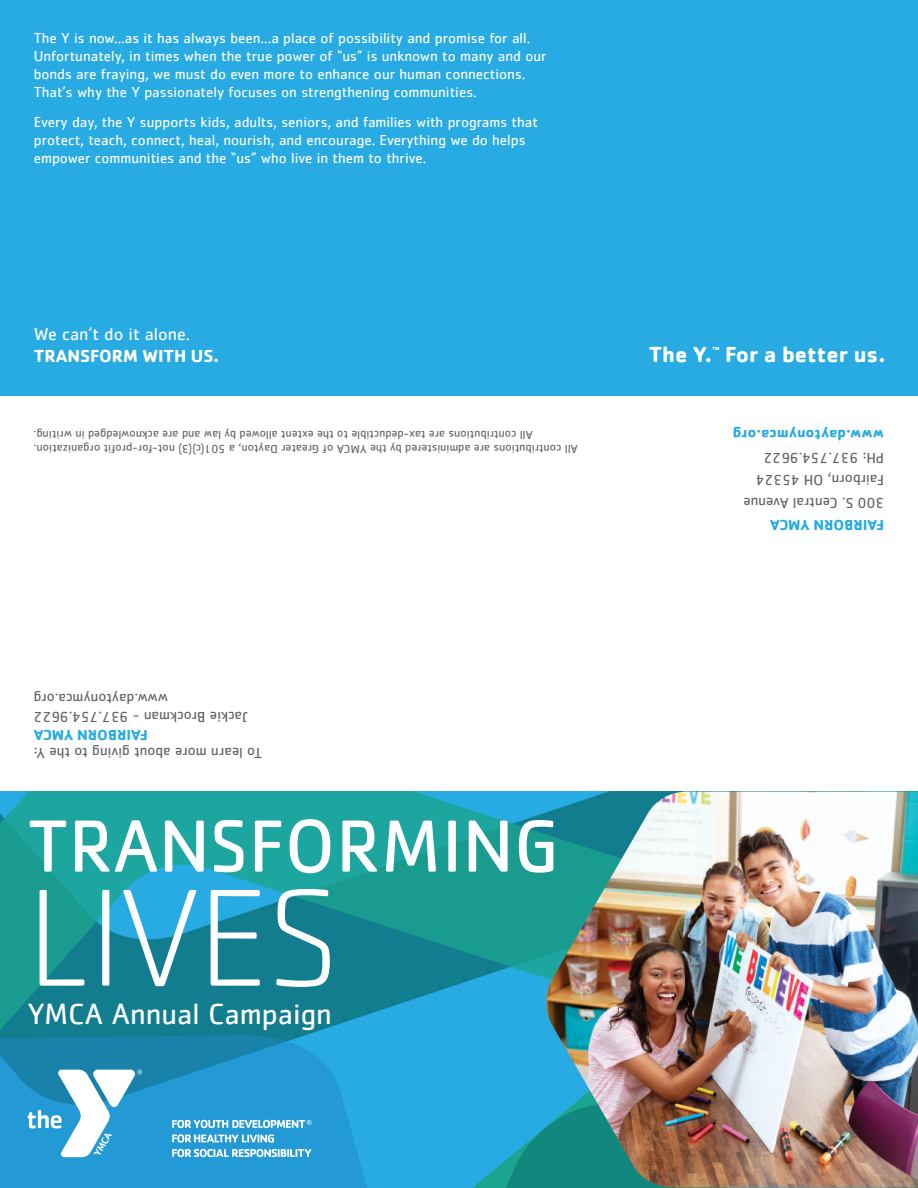
<style>
.page{position:relative;width:918px;height:1188px;background:#fff}
.page>*{position:absolute;margin:0;border:0;box-sizing:border-box;transform-origin:0 0}
.t1{font:200 143.25px "Cachet Pro";color:#fff}
.t2{font:76.5px "Cachet";color:#fff}
.t3{font:30.3px "Cachet";color:#fff}
.t4{font:700 22.5px "Cachet";color:#fff}
.t5{font:18px "Cachet";color:#fff}
.t6{font:700 18px "Cachet";color:#fff}
.t7{font:15px/18px "Cachet";color:#fff}
.t8{font:15px/22.5px "Cachet";color:#636466;text-align:right}
.t9{font:700 15px "Cachet";color:#27abe2}
.t10{font:12px/14.4px "Cachet";color:#636466;text-align:right}
.t11{font:700 7.5px "Cachet";color:#fff}
</style>
<div class="page">
<svg style="left:451px;top:1139px;width:95px;height:49px;background:#1e9fb6"></svg>
<div style="left:397px;top:1139px;width:54px;height:49px;background:#27abe2"></div>
<svg style="left:0;top:1139px;width:397px;height:49px;background:#239bd6"></svg>
<svg style="left:0;top:792px;width:546px;height:347px;background:#1c98ad"></svg>
<svg style="left:28px;top:1070px;width:114px;height:87px"></svg>
<svg style="left:172px;top:1134px;width:102px;height:9px"></svg>
<svg style="left:172px;top:1149px;width:139px;height:8px"></svg>
<svg style="left:172px;top:1120px;width:140px;height:8px"></svg>
<img style="left:546px;top:792px;width:372px;height:396px">
<div style="left:0;top:0;width:918px;height:396px;background:#27abe2"></div>
<p class="t7" style="left:34px;top:29px;width:514px">The Y is now...as it has always been...a place of possibility and promise for all.<br>Unfortunately, in times when the true power of “us” is unknown to many and our bonds are fraying, we must do even more to enhance our human connections.<br>That’s why the Y passionately focuses on strengthening communities.</p>
<p class="t7" style="left:34px;top:113px;width:506px">Every day, the Y supports kids, adults, seniors, and families with programs that protect, teach, connect, heal, nourish, and encourage. Everything we do helps empower communities and the “us” who live in them to thrive.</p>
<p class="t5" style="left:34px;top:323px;width:158px">We can’t do it alone.</p>
<p class="t6" style="left:34px;top:344px;width:187px">TRANSFORM WITH US.</p>
<h3 class="t4" style="left:649px;top:340px;width:65px">The Y.</h3>
<p class="t11" style="left:712px;top:345px;width:9px">™</p>
<h3 class="t4" style="left:725px;top:340px;width:162px">For a better us.</h3>
<p class="t10" style="left:578px;top:457px;width:546px;rotate:-180deg">All contributions are administered by the YMCA of Greater Dayton, a 501(c)(3) not-for-profit organization.<br>All contributions are tax-deductible to the extent allowed by law and are acknowledged in writing.</p>
<p class="t8" style="left:247px;top:726px;width:215px;line-height:18px;rotate:-180deg">Jackie Brockman - 937.754.9622 www.daytonymca.org</p>
<p class="t9" style="left:148px;top:745px;width:116px;rotate:-180deg">FAIRBORN YMCA</p>
<p class="t8" style="left:262px;top:764px;width:230px;rotate:-180deg">To learn more about giving to the Y:</p>
<h2 class="t2" style="left:28px;top:802px;width:532px">TRANSFORMING</h2>
<h1 class="t1" style="left:28px;top:857px;width:312px">LIVES</h1>
<h3 class="t3" style="left:28px;top:996px;width:306px">YMCA Annual Campaign</h3>
<p class="t9" style="left:884px;top:445px;width:153px;rotate:-180deg">www.daytonymca.org</p>
<p class="t8" style="left:884px;top:514px;width:142px;text-align:left;rotate:-180deg">300 S. Central Avenue<br>Fairborn, OH 45324<br>PH: 937.754.9622</p>
<p class="t9" style="left:884px;top:535px;width:116px;rotate:-180deg">FAIRBORN YMCA</p>
</div>
